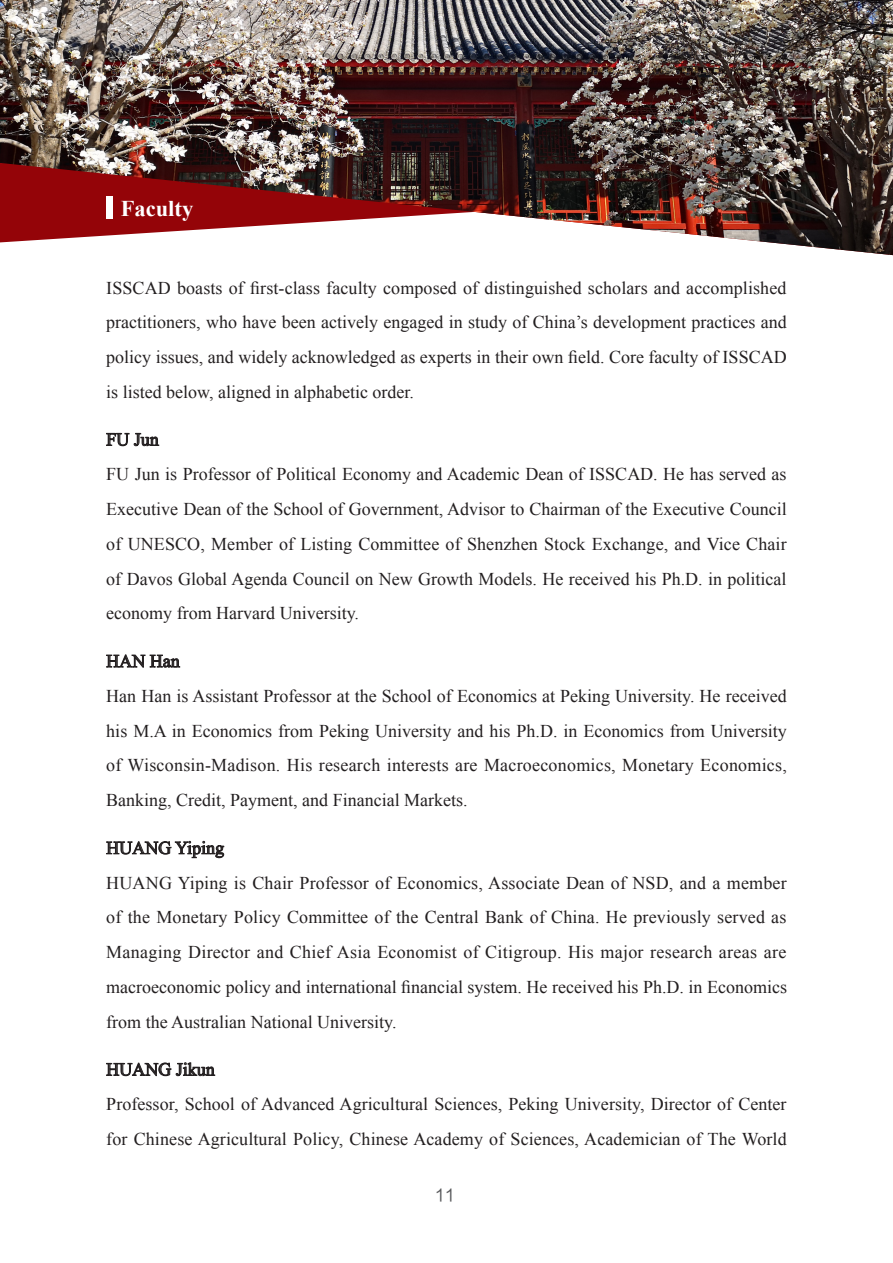
<style>
.page{position:relative;width:893px;height:1263px;background:#fff}
.page>*{position:absolute;margin:0;border:0;box-sizing:border-box;transform-origin:0 0}
.t1{font:700 22.5px "Times New Roman";color:#fff}
.t2{font:18px/34.8px "Times New Roman";color:#231f20}
.t3{font:16.5px "FZLTHK GBK1 0";color:#57585a}
</style>
<div class="page">
<svg style="left:106px;top:433px;width:53px;height:13px"></svg>
<svg style="left:106px;top:654px;width:74px;height:14px"></svg>
<svg style="left:106px;top:841px;width:118px;height:17px"></svg>
<svg style="left:106px;top:1062px;width:109px;height:14px"></svg>
<img style="left:0;top:0;width:893px;height:255px">
<div style="left:106px;top:196px;width:7px;height:23px;background:#fff"></div>
<p class="t1" style="left:121px;top:193px;width:74px">Faculty</p>
<p class="t2" style="left:106px;top:270px;width:682px;text-align:justify">ISSCAD boasts of first-class faculty composed of distinguished scholars and accomplished practitioners, who have been actively engaged in study of China’s development practices and policy issues, and widely acknowledged as experts in their own field. Core faculty of ISSCAD is listed below, aligned in alphabetic order.</p>
<p class="t2" style="left:106px;top:422px;width:682px">FU Jun<br>FU Jun is Professor of Political Economy and Academic Dean of ISSCAD. He has served as Executive Dean of the School of Government, Advisor to Chairman of the Executive Council of UNESCO, Member of Listing Committee of Shenzhen Stock Exchange, and Vice Chair of Davos Global Agenda Council on New Growth Models. He received his Ph.D. in political economy from Harvard University.</p>
<p class="t2" style="left:106px;top:643px;width:682px">HAN Han<br>Han Han is Assistant Professor at the School of Economics at Peking University. He received his M.A in Economics from Peking University and his Ph.D. in Economics from University of Wisconsin-Madison. His research interests are Macroeconomics, Monetary Economics, Banking, Credit, Payment, and Financial Markets.</p>
<p class="t2" style="left:106px;top:830px;width:682px">HUANG Yiping<br>HUANG Yiping is Chair Professor of Economics, Associate Dean of NSD, and a member of the Monetary Policy Committee of the Central Bank of China. He previously served as Managing Director and Chief Asia Economist of Citigroup. His major research areas are macroeconomic policy and international financial system. He received his Ph.D. in Economics from the Australian National University.</p>
<p class="t2" style="left:106px;top:1052px;width:682px">HUANG Jikun<br>Professor, School of Advanced Agricultural Sciences, Peking University, Director of Center for Chinese Agricultural Policy, Chinese Academy of Sciences, Academician of The World</p>
<p class="t3" style="left:435px;top:1186px;width:22px">11</p>
</div>
